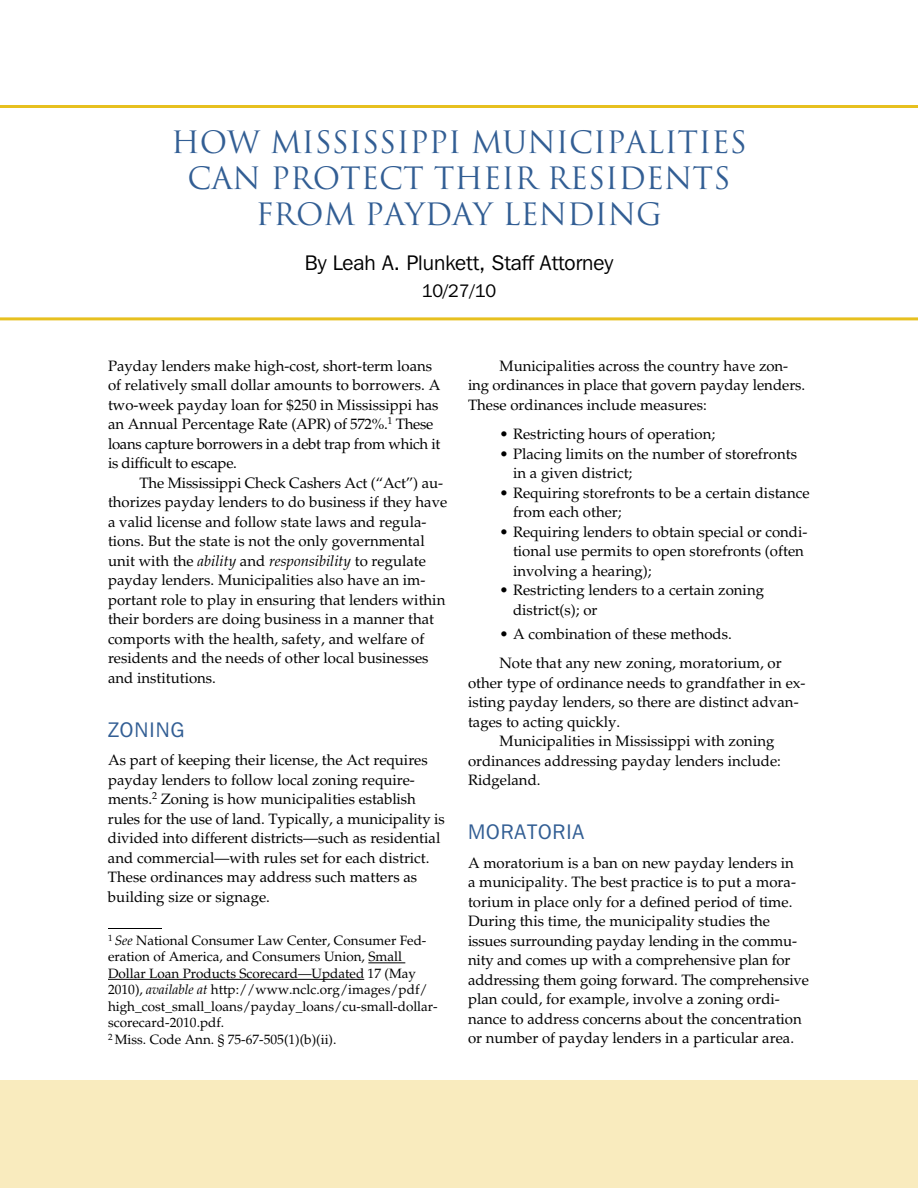
<style>
.page{position:relative;width:918px;height:1188px;background:#fff}
.page>*{position:absolute;margin:0;border:0;box-sizing:border-box;transform-origin:0 0}
.t1{font:30px/36px "Trajan Pro";color:#325e94;text-align:center}
.t2{font:21px "Franklin Gothic IT Cby BT";color:#000}
.t3{font:21px "Franklin Gothic IT Cby BT";letter-spacing:.05em;color:#325e94}
.t4{font:18px "Franklin Gothic IT Cby BT";color:#000}
.t5{font:15px/19.5px "Palatino LT Std";color:#000}
.t6{font:13.5px/16.5px "Palatino LT Std";color:#000}
.s1{font-style:italic}
</style>
<div class="page">
<hr style="left:0;top:105px;width:918px;height:3px;background:#e7c01f">
<div style="left:0;top:1080px;width:918px;height:108px;background:#f9ebbe"></div>
<hr style="left:108px;top:928px;width:54px;height:1px;background:#000">
<hr style="left:368px;top:963px;width:37px;height:1px;background:#000">
<hr style="left:108px;top:979px;width:256px;height:1px;background:#000">
<hr style="left:0;top:317px;width:918px;height:3px;background:#e7c01f">
<h1 class="t1" style="left:171px;top:124px;width:577px">HOW MISSISSIPPI MUNICIPALITIES<br>CAN PROTECT THEIR RESIDENTS<br>FROM PAYDAY LENDING</h1>
<h2 class="t2" style="left:305px;top:250px;width:310px">By Leah A. Plunkett, Staff Attorney</h2>
<p class="t4" style="left:422px;top:280px;width:76px">10/27/10</p>
<p class="t5" style="left:108px;top:356px;width:334px">Payday lenders make high-cost, short-term loans of relatively small dollar amounts to borrowers. A two-week payday loan for $250 in Mississippi has an Annual Percentage Rate (APR) of 572%.<sup>1</sup> These loans capture borrowers in a debt trap from which it is difficult to escape.</p>
<p class="t5" style="left:108px;top:473px;width:341px;text-indent:32px">The Mississippi Check Cashers Act (“Act”) au&shy;thorizes payday lenders to do business if they have a valid license and follow state laws and regula&shy;tions. But the state is not the only governmental unit with the <span class="s1">ability</span> and <span class="s1">responsibility</span> to regulate payday lenders. Municipalities also have an im&shy;portant role to play in ensuring that lenders within their borders are doing business in a manner that comports with the health, safety, and welfare of residents and the needs of other local businesses and institutions.</p>
<h2 class="t3" style="left:108px;top:717px;width:78px">Zoning</h2>
<p class="t5" style="left:108px;top:751px;width:338px">As part of keeping their license, the Act requires payday lenders to follow local zoning require&shy;ments.<sup>2</sup> Zoning is how municipalities establish rules for the use of land. Typically, a municipality is divided into different districts—such as residential and commercial—with rules set for each district.<br>These ordinances may address such matters as building size or signage.</p>
<p class="t6" style="left:108px;top:932px;width:331px"><sup>1</sup> <span class="s1">See</span> National Consumer Law Center, Consumer Fed&shy;eration of America, and Consumers Union, Small Dollar Loan Products Scorecard—Updated 17 (May 2010), <span class="s1">available at</span> http://www.nclc.org/images/pdf/ high_cost_small_loans/payday_loans/cu-small-dollar&shy;scorecard-2010.pdf.<br><sup>2</sup> Miss. Code Ann. § 75-67-505(1)(b)(ii).</p>
<p class="t5" style="left:468px;top:356px;width:339px;text-indent:32px">Municipalities across the country have zon&shy;ing ordinances in place that govern payday lenders.<br>These ordinances include measures:</p>
<p class="t5" style="left:500px;top:425px;width:217px">• Restricting hours of operation;</p>
<p class="t5" style="left:513px;top:444px;width:286px;text-indent:-14px">• Placing limits on the number of storefronts in a given district;</p>
<p class="t5" style="left:513px;top:483px;width:298px;text-indent:-14px">• Requiring storefronts to be a certain distance from each other;</p>
<p class="t5" style="left:513px;top:522px;width:296px;text-indent:-14px">• Requiring lenders to obtain special or condi&shy;tional use permits to open storefronts (often involving a hearing);</p>
<p class="t5" style="left:513px;top:581px;width:253px;text-indent:-14px">• Restricting lenders to a certain zoning district(s); or</p>
<p class="t5" style="left:500px;top:620px;width:284px;line-height:29.2px">• A combination of these methods.<br>Note that any new zoning, moratorium, or</p>
<p class="t5" style="left:468px;top:673px;width:339px">other type of ordinance needs to grandfather in ex-</p>
<p class="t5" style="left:468px;top:693px;width:332px">isting payday lenders, so there are distinct advan-</p>
<p class="t5" style="left:468px;top:712px;width:154px">tages to acting quickly.</p>
<p class="t5" style="left:500px;top:732px;width:276px">Municipalities in Mississippi with zoning</p>
<p class="t5" style="left:468px;top:751px;width:314px">ordinances addressing payday lenders include:</p>
<p class="t5" style="left:468px;top:771px;width:74px">Ridgeland.</p>
<h2 class="t3" style="left:468px;top:819px;width:117px">Moratoria</h2>
<p class="t5" style="left:468px;top:853px;width:343px">A moratorium is a ban on new payday lenders in<br>a municipality. The best practice is to put a mora&shy;torium in place only for a defined period of time.<br>During this time, the municipality studies the issues surrounding payday lending in the commu&shy;nity and comes up with a comprehensive plan for addressing them going forward. The comprehensive plan could, for example, involve a zoning ordi&shy;nance to address concerns about the concentration or number of payday lenders in a particular area.</p>
</div>
